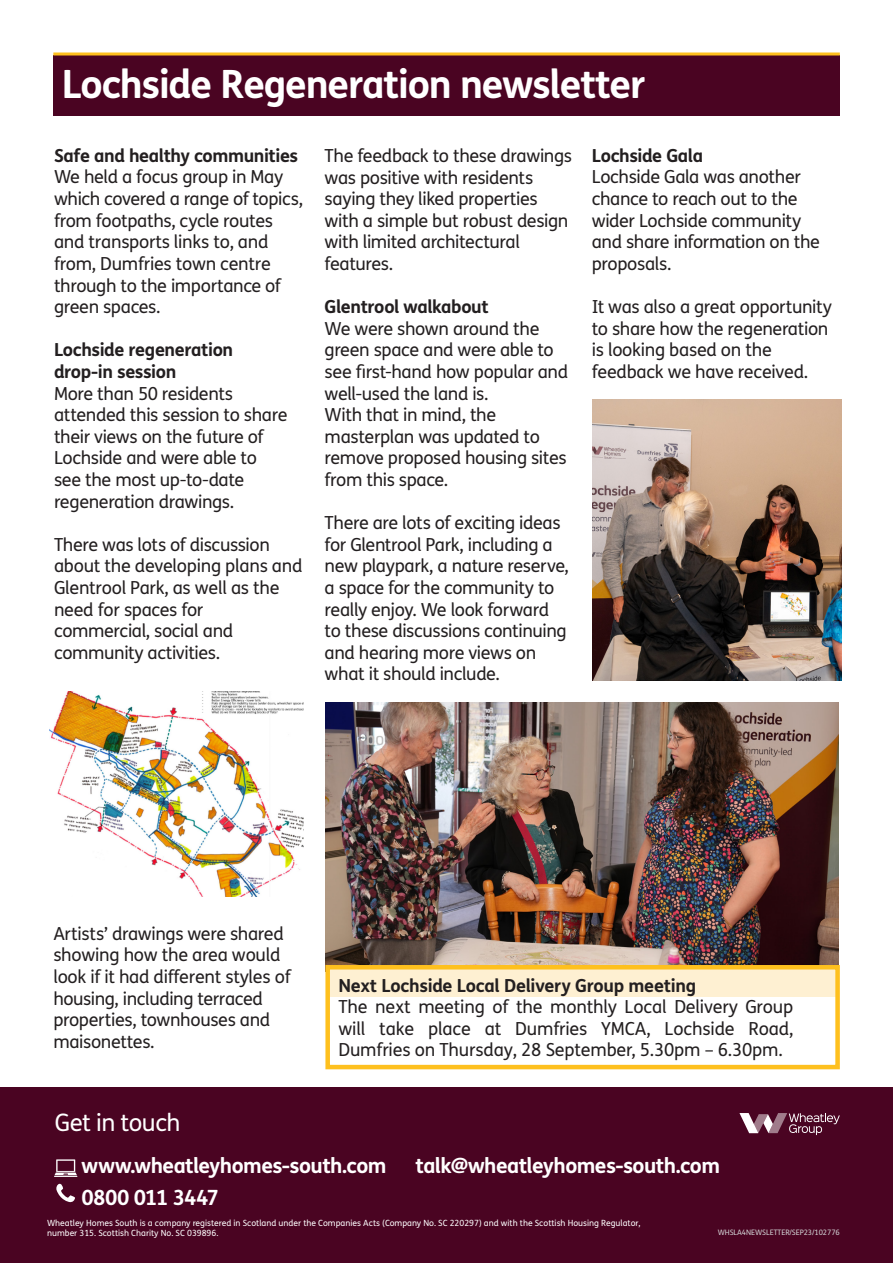
<style>
.page{position:relative;width:893px;height:1263px;background:#fff}
.page>*{position:absolute;margin:0;border:0;box-sizing:border-box;transform-origin:0 0}
.t1{font:700 39px "FS Me";letter-spacing:-.03em;color:#fff}
._12_14_4-Regular{font:24px "FS Me";letter-spacing:-.025em;color:#fff}
._12_14_4-Regular-2{font:700 21px "FS Me";letter-spacing:-.025em;color:#fff}
.t2{font:18px/21.6px "FS Me";letter-spacing:-.02em;color:#231f20}
.t3{font:700 18px "FS Me";letter-spacing:-.02em;color:#231f20}
.t4{font:8.55px/10.2px "FS Me";color:#fff}
._38_45-Bold{font:7.5px "FS Me";letter-spacing:-.01em;color:#d1d2d4}
.s1{font-weight:700}
</style>
<div class="page">
<img style="left:325px;top:702px;width:514px;height:263px">
<div style="left:53px;top:56px;width:787px;height:60px;background:#4a0422"></div>
<div style="left:0;top:1087px;width:893px;height:176px;background:#4a0422"></div>
<svg style="left:56px;top:1183px;width:19px;height:19px"></svg>
<svg style="left:54px;top:1159px;width:23px;height:18px"></svg>
<svg style="left:739px;top:1113px;width:101px;height:22px"></svg>
<div style="left:328px;top:967px;width:509px;height:30px;background:#fef0d2"></div>
<div style="left:325px;top:965px;width:515px;height:104px;border:4px solid #fec01e"></div>
<hr style="left:53px;top:53px;width:787px;height:3px;background:#fec01e">
<img style="left:50px;top:692px;width:253px;height:204px">
<img style="left:592px;top:400px;width:249px;height:280px">
<p class="t1" style="left:62px;top:60px;width:585px">Lochside Regeneration newsletter</p>
<p class="t2" style="left:54px;top:145px;width:251px"><span class="s1">Safe and healthy communities<br></span>We held a focus group in May which covered a range of topics, from footpaths, cycle routes and transports links to, and from, Dumfries town centre through to the importance of green spaces.</p>
<p class="t2" style="left:54px;top:340px;width:235px"><span class="s1">Lochside regeneration drop-in session<br></span>More than 50 residents attended this session to share their views on the future of<br>Lochside and were able to see the most up-to-date regeneration drawings.</p>
<p class="t2" style="left:54px;top:534px;width:250px">There was lots of discussion about the developing plans and<br>Glentrool Park, as well as the need for spaces for commercial, social and community activities.</p>
<p class="t2" style="left:325px;top:145px;width:249px">The feedback to these drawings was positive with residents saying they liked properties with a simple but robust design with limited architectural features.</p>
<p class="t3" style="left:325px;top:296px;width:166px">Glentrool walkabout</p>
<p class="t2" style="left:325px;top:318px;width:245px">We were shown around the green space and were able to see first-hand how popular and well-used the land is.</p>
<p class="t2" style="left:325px;top:404px;width:244px">With that in mind, the masterplan was updated to remove proposed housing sites from this space.</p>
<p class="t2" style="left:325px;top:512px;width:246px">There are lots of exciting ideas for Glentrool Park, including a new playpark, a nature reserve, a space for the community to really enjoy. We look forward to these discussions continuing and hearing more views on what it should include.</p>
<p class="t2" style="left:592px;top:145px;width:230px"><span class="s1">Lochside Gala<br></span>Lochside Gala was another chance to reach out to the wider Lochside community and share information on the proposals.</p>
<p class="t2" style="left:592px;top:296px;width:242px">It was also a great opportunity to share how the regeneration is looking based on the feedback we have received.</p>
<p class="t2" style="left:53px;top:923px;width:239px">Artists’ drawings were shared showing how the area would look if it had different styles of housing, including terraced properties, townhouses and maisonettes.</p>
<p class="t3" style="left:338px;top:974px;width:359px">Next Lochside Local Delivery Group meeting</p>
<p class="t2" style="left:338px;top:996px;width:456px;text-align:justify">The next meeting of the monthly Local Delivery Group will take place at Dumfries YMCA, Lochside Road, Dumfries on Thursday, 28 September, 5.30pm – 6.30pm.</p>
<p class="_12_14_4-Regular" style="left:55px;top:1109px;width:127px">Get in touch</p>
<p class="_12_14_4-Regular-2" style="left:82px;top:1153px;width:306px">www.wheatleyhomes-south.com</p>
<p class="_12_14_4-Regular-2" style="left:416px;top:1153px;width:306px">talk@wheatleyhomes-south.com</p>
<p class="_12_14_4-Regular-2" style="left:82px;top:1185px;width:139px">0800 011 3447</p>
<p class="t4" style="left:47px;top:1218px;width:595px">Wheatley Homes South is a company registered in Scotland under the Companies Acts (Company No. SC 220297) and with the Scottish Housing Regulator, number 315. Scottish Charity No. SC 039896.</p>
<p class="_38_45-Bold" style="left:718px;top:1228px;width:124px">WHSLA4NEWSLETTER/SEP23/102776</p>
</div>
